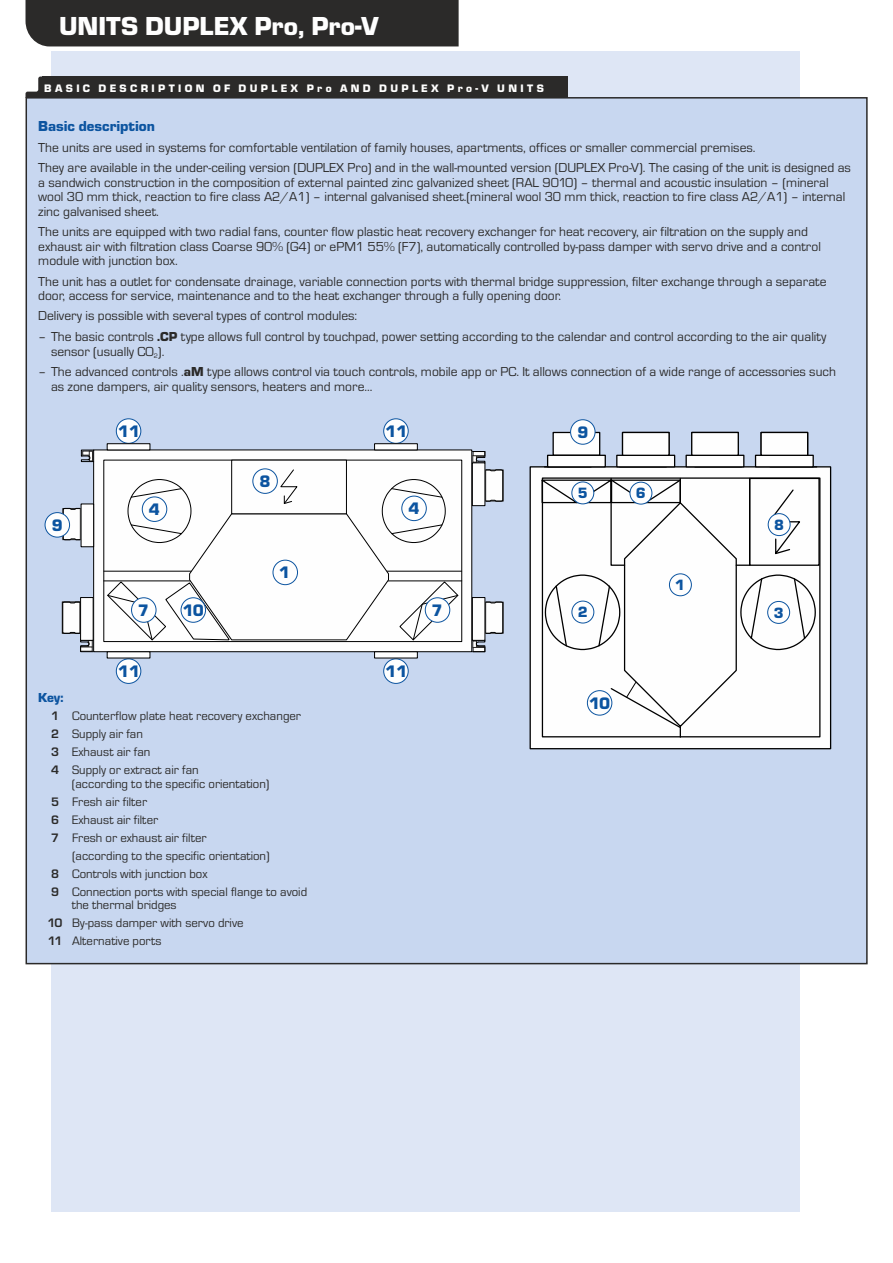
<style>
.page{position:relative;width:893px;height:1263px;background:#fff}
.page>*{position:absolute;margin:0;border:0;box-sizing:border-box;transform-origin:0 0}
.t1{font:27px "Eurostile TEE Blac";color:#fefefe}
.t2{font:17.25px "Eurostile TEE Blac";color:#0c54a0}
.t3{font:15.45px "Eurostile TEE Blac";color:#0c54a0}
.t4{font:15px "Eurostile TEE Blac";color:#0c54a0}
.t5{font:13.5px/14.5px "Eurostile TEE";color:#2b2a29}
.t6{font:13.5px "Eurostile TEE Blac";color:#0c54a0}
.t7{font:12.75px/18px "Eurostile TEE";color:#2b2a29}
.t8{font:11.25px "Eurostile TEE Blac";letter-spacing:.3em;color:#fefefe}
.s1{font-family:"Eurostile TEE Blac"}
.s2{font-weight:700}
</style>
<div class="page">
<div style="left:51px;top:51px;width:748px;height:1161px;background:#dee6f5"></div>
<div style="left:25px;top:96px;width:843px;height:869px;background:#c8d7f0"></div>
<svg style="left:26px;top:77px;width:16px;height:21px"></svg>
<div style="left:42px;top:77px;width:525px;height:21px;background:#2b2a29"></div>
<div style="left:26px;top:0;width:433px;height:46px;background:#2b2a29"></div>
<svg style="left:529px;top:466px;width:303px;height:284px;fill:#fefefe"></svg>
<div style="left:749px;top:478px;width:71px;height:88px;border:1px solid #000"></div>
<div style="left:570px;top:419px;width:25px;height:26px;background:#fefefe;border:1px solid #0c54a0;border-radius:50%"></div>
<svg style="left:541px;top:431px;width:276px;height:314px;background:#ececee"></svg>
<div style="left:587px;top:690px;width:25px;height:25px;background:#fefefe;border:1px solid #0c54a0;border-radius:50%"></div>
<div style="left:383px;top:418px;width:26px;height:26px;background:#fefefe;border:1px solid #0c54a0;border-radius:50%"></div>
<div style="left:383px;top:658px;width:26px;height:26px;background:#fefefe;border:1px solid #0c54a0;border-radius:50%"></div>
<div style="left:116px;top:658px;width:25px;height:26px;background:#fefefe;border:1px solid #0c54a0;border-radius:50%"></div>
<div style="left:116px;top:418px;width:25px;height:26px;background:#fefefe;border:1px solid #0c54a0;border-radius:50%"></div>
<div style="left:93px;top:449px;width:379px;height:203px;background:#fefefe;border:1px solid #000"></div>
<div style="left:374px;top:443px;width:44px;height:7px;background:#fefefe;border:1px solid #000"></div>
<div style="left:107px;top:443px;width:43px;height:7px;background:#fefefe;border:1px solid #000"></div>
<svg style="left:80px;top:449px;width:15px;height:13px"></svg>
<div style="left:472px;top:462px;width:13px;height:44px;background:#fefefe;border:1px solid #000"></div>
<svg style="left:472px;top:451px;width:32px;height:51px"></svg>
<div style="left:103px;top:460px;width:359px;height:182px;background:#fefefe;border:1px solid #000"></div>
<hr style="left:388px;top:580px;width:74px;height:1px;background:#000">
<hr style="left:387px;top:571px;width:75px;height:1px;background:#000">
<hr style="left:104px;top:580px;width:86px;height:1px;background:#000">
<hr style="left:104px;top:571px;width:87px;height:1px;background:#000">
<div style="left:81px;top:503px;width:13px;height:44px;background:#fefefe;border:1px solid #000"></div>
<div style="left:231px;top:460px;width:116px;height:54px;background:#fefefe"></div>
<svg style="left:62px;top:507px;width:19px;height:34px"></svg>
<div style="left:472px;top:597px;width:13px;height:44px;background:#fefefe;border:1px solid #000"></div>
<svg style="left:472px;top:601px;width:32px;height:52px"></svg>
<div style="left:80px;top:597px;width:14px;height:44px;background:#fefefe;border:1px solid #000"></div>
<svg style="left:62px;top:601px;width:32px;height:52px"></svg>
<svg style="left:106px;top:469px;width:353px;height:172px"></svg>
<div style="left:273px;top:560px;width:25px;height:25px;background:#fefefe;border:1px solid #0c54a0;border-radius:50%"></div>
<div style="left:142px;top:496px;width:25px;height:26px;background:#fefefe;border:1px solid #0c54a0;border-radius:50%"></div>
<div style="left:401px;top:496px;width:26px;height:25px;background:#fefefe;border:1px solid #0c54a0;border-radius:50%"></div>
<div style="left:131px;top:597px;width:25px;height:26px;background:#fefefe;border:1px solid #0c54a0;border-radius:50%"></div>
<div style="left:425px;top:597px;width:25px;height:26px;background:#fefefe;border:1px solid #0c54a0;border-radius:50%"></div>
<div style="left:181px;top:597px;width:25px;height:26px;background:#fefefe;border:1px solid #0c54a0;border-radius:50%"></div>
<div style="left:45px;top:512px;width:25px;height:25px;background:#fefefe;border:1px solid #0c54a0;border-radius:50%"></div>
<div style="left:252px;top:468px;width:26px;height:26px;background:#fefefe;border:1px solid #0c54a0;border-radius:50%"></div>
<div style="left:374px;top:651px;width:44px;height:7px;background:#fefefe;border:1px solid #000"></div>
<div style="left:107px;top:651px;width:43px;height:7px;background:#fefefe;border:1px solid #000"></div>
<h1 class="t1" style="left:59px;top:17px;width:321px">UNITS DUPLEX Pro, Pro-V</h1>
<p class="t8" style="left:44px;top:84px;width:501px">BASIC DESCRIPTION OF DUPLEX Pro AND DUPLEX Pro-V UNITS</p>
<p class="t4" style="left:38px;top:121px;width:118px">Basic description</p>
<p class="t5" style="left:38px;top:139px;width:814px;line-height:20.4px">The units are used in systems for comfortable ventilation of family houses, apartments, offices or smaller commercial premises.<br>They are available in the under-ceiling version (DUPLEX Pro) and in the wall-mounted version (DUPLEX Pro-V). The casing of the unit is designed as</p>
<p class="t5" style="left:38px;top:176px;width:808px">a sandwich construction in the composition of external painted zinc galvanized sheet (RAL 9010) – thermal and acoustic insulation – (mineral wool 30 mm thick, reaction to fire class A2/A1) – internal galvanised sheet.(mineral wool 30 mm thick, reaction to fire class A2/A1) – internal zinc galvanised sheet.</p>
<p class="t5" style="left:38px;top:226px;width:784px">The units are equipped with two radial fans, counter flow plastic heat recovery exchanger for heat recovery, air filtration on the supply and exhaust air with filtration class Coarse 90% (G4) or ePM1 55% (F7), automatically controlled by-pass damper with servo drive and a control module with junction box.</p>
<p class="t5" style="left:38px;top:275px;width:790px">The unit has a outlet for condensate drainage, variable connection ports with thermal bridge suppression, filter exchange through a separate door, access for service, maintenance and to the heat exchanger through a fully opening door.</p>
<p class="t5" style="left:38px;top:310px;width:321px">Delivery is possible with several types of control modules:</p>
<p class="t5" style="left:51px;top:331px;width:777px;text-indent:-13px">– The basic controls <span class="s1">.CP</span> type allows full control by touchpad, power setting according to the calendar and control according to the air quality sensor (usually CO ).<sub>2</sub></p>
<p class="t5" style="left:51px;top:366px;width:786px;text-indent:-13px">– The advanced controls .<span class="s1">aM</span> type allows control via touch controls, mobile app or PC. It allows connection of a wide range of accessories such as zone dampers, air quality sensors, heaters and more...</p>
<p class="t2" style="left:52px;top:519px;width:13px">9</p>
<p class="t2" style="left:118px;top:425px;width:24px">11</p>
<p class="t2" style="left:385px;top:425px;width:24px">11</p>
<p class="t2" style="left:260px;top:475px;width:13px">8</p>
<p class="t2" style="left:149px;top:503px;width:13px">4</p>
<p class="t2" style="left:409px;top:503px;width:13px">4</p>
<p class="t2" style="left:279px;top:567px;width:13px">1</p>
<p class="t2" style="left:138px;top:604px;width:13px">7</p>
<p class="t2" style="left:183px;top:604px;width:23px">10</p>
<p class="t2" style="left:432px;top:604px;width:13px">7</p>
<p class="t2" style="left:118px;top:665px;width:24px">11</p>
<p class="t2" style="left:385px;top:665px;width:24px">11</p>
<p class="t6" style="left:38px;top:693px;width:27px">Key:</p>
<p class="t7" style="left:51px;top:708px;width:251px"><span class="s2">1</span> Counterflow plate heat recovery exchanger<br><span class="s2">2</span> Supply air fan<br><span class="s2">3</span> Exhaust air fan<br><span class="s2">4</span> Supply or extract air fan</p>
<p class="t7" style="left:51px;top:776px;width:220px;text-indent:21px">(according to the specific orientation)<br><span class="s2">5</span> Fresh air filter<br><span class="s2">6</span> Exhaust air filter<br><span class="s2">7</span> Fresh or exhaust air filter</p>
<p class="t7" style="left:51px;top:847px;width:258px;text-indent:21px">(according to the specific orientation)<br><span class="s2">8</span> Controls with junction box<br><span class="s2">9</span> Connection ports with special flange to avoid</p>
<p class="t7" style="left:48px;top:897px;width:197px;text-indent:24px">the thermal bridges<br><span class="s2">10</span> By-pass damper with servo drive<br><span class="s2">11</span> Alternative ports</p>
<p class="t2" style="left:577px;top:426px;width:13px">9</p>
<p class="t3" style="left:578px;top:488px;width:11px">5</p>
<p class="t3" style="left:636px;top:488px;width:11px">6</p>
<p class="t3" style="left:578px;top:607px;width:11px">2</p>
<p class="t2" style="left:589px;top:697px;width:23px">10</p>
<p class="t3" style="left:675px;top:580px;width:11px">1</p>
<p class="t3" style="left:774px;top:519px;width:11px">8</p>
<p class="t3" style="left:774px;top:607px;width:11px">3</p>
</div>
